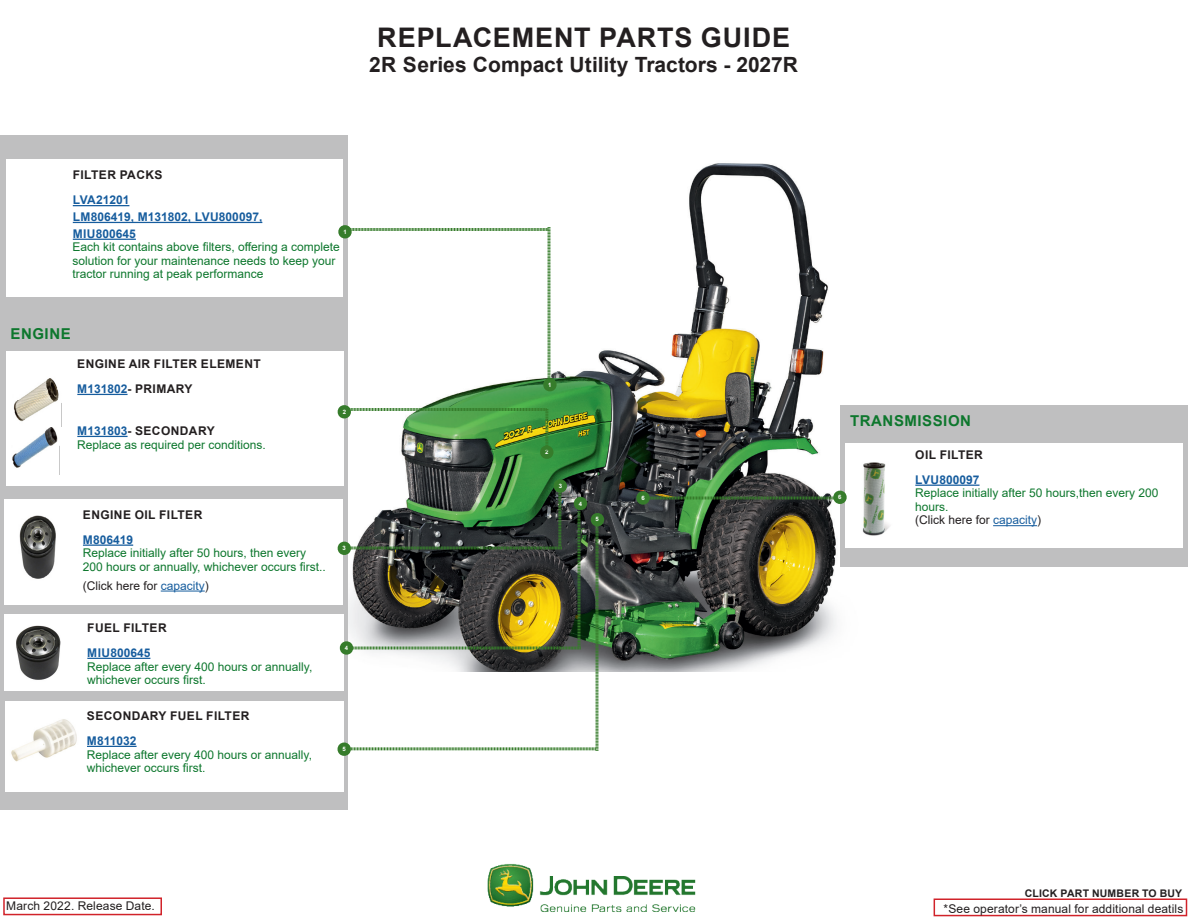
<style>
.page{position:relative;width:1188px;height:918px;background:#fff}
.page>*{position:absolute;margin:0;border:0;box-sizing:border-box;transform-origin:0 0}
.Title_Medium_24pt_Bl{font:700 27px "Arial";letter-spacing:.035em;color:#231f20}
.Title_Medium_24pt_Bl-2{font:700 21px "Arial";color:#231f20}
.head{font:700 15px "Arial";letter-spacing:.035em;color:#0d772d}
.Filter_Name{font:12px/13.5px "Arial";color:#0d772d}
.Filter_Name-2{font:700 12px/25.2px "Arial";letter-spacing:.035em;color:#231f20}
.Filter_Name-3{font:12px "Arial";letter-spacing:.01em;color:#231f20}
.Filter_Name-4{font:700 12px/16.8px "Arial";color:#175d9e}
.Filter_Name-5{font:700 12px/25.2px "Arial";letter-spacing:.01em;color:#231f20}
.t1{font:700 10.5px "Arial";letter-spacing:.02em;color:#231f20}
.Replace_Copy{font:700 6px "Arial";color:#fff}
.s1{color:#175d9e}
.s2{font-weight:700;color:#175d9e}
.s3{font-weight:700;color:#231f20}
.s4{color:#231f20}
</style>
<div class="page">
<img style="left:487px;top:864px;width:209px;height:48px">
<img style="left:405px;top:163px;width:436px;height:509px">
<div style="left:841px;top:405px;width:347px;height:162px;background:#bfbfc0"></div>
<div style="left:0;top:135px;width:348px;height:675px;background:#bfbfc0"></div>
<div style="left:845px;top:443px;width:338px;height:105px;background:#fff"></div>
<div style="left:4px;top:614px;width:340px;height:77px;background:#fff"></div>
<div style="left:3px;top:897px;width:159px;height:18px;background:#fff;border:2px solid #d1232a"></div>
<hr style="left:915px;top:485px;width:65px;height:1px;background:#175d9e">
<hr style="left:993px;top:525px;width:44px;height:1px;background:#175d9e">
<hr style="left:87px;top:658px;width:63px;height:1px;background:#175d9e">
<div style="left:5px;top:701px;width:338px;height:91px;background:#fff"></div>
<hr style="left:87px;top:746px;width:50px;height:1px;background:#175d9e">
<img style="left:862px;top:462px;width:28px;height:74px">
<img style="left:16px;top:625px;width:44px;height:55px">
<div style="left:6px;top:160px;width:337px;height:137px;background:#fff"></div>
<hr style="left:73px;top:205px;width:56px;height:1px;background:#175d9e">
<hr style="left:73px;top:222px;width:189px;height:1px;background:#175d9e">
<hr style="left:73px;top:239px;width:63px;height:1px;background:#175d9e">
<img style="left:11px;top:719px;width:66px;height:43px">
<svg style="left:751px;top:358px;width:3px;height:43px"></svg>
<div style="left:4px;top:500px;width:339px;height:105px;background:#fff"></div>
<div style="left:6px;top:352px;width:337px;height:134px;background:#fff"></div>
<svg style="left:335px;top:222px;width:223px;height:173px"></svg>
<hr style="left:83px;top:545px;width:50px;height:1px;background:#175d9e">
<hr style="left:161px;top:591px;width:44px;height:1px;background:#175d9e">
<hr style="left:77px;top:394px;width:51px;height:1px;background:#175d9e">
<hr style="left:77px;top:436px;width:51px;height:1px;background:#175d9e">
<img style="left:19px;top:515px;width:37px;height:64px">
<img style="left:12px;top:427px;width:48px;height:48px">
<img style="left:14px;top:378px;width:45px;height:44px">
<svg style="left:633px;top:487px;width:214px;height:21px;background:#455a44"></svg>
<div style="left:934px;top:898px;width:253px;height:18px;border:2px solid #d1232a"></div>
<img style="left:337px;top:402px;width:218px;height:60px">
<svg style="left:334px;top:476px;width:271px;height:283px"></svg>
<p class="Title_Medium_24pt_Bl" style="left:377px;top:18px;width:414px">REPLACEMENT PARTS GUIDE</p>
<p class="Title_Medium_24pt_Bl-2" style="left:369px;top:50px;width:430px">2R Series Compact Utility Tractors - 2027R</p>
<p class="Filter_Name-5" style="left:73px;top:163px;width:91px">FILTER PACKS<br><span class="s1">LVA21201</span></p>
<p class="Filter_Name-4" style="left:73px;top:209px;width:191px">LM806419, M131802, LVU800097,<br>MIU800645</p>
<p class="Filter_Name" style="left:73px;top:240px;width:269px">Each kit contains above filters, offering a complete solution for your maintenance needs to keep your tractor running at peak performance</p>
<p class="Replace_Copy" style="left:343px;top:228px;width:5px">1</p>
<p class="head" style="left:11px;top:323px;width:62px">ENGINE</p>
<p class="Filter_Name-2" style="left:77px;top:351px;width:185px">ENGINE AIR FILTER ELEMENT<br><span class="s1">M131802</span>- PRIMARY</p>
<p class="Filter_Name" style="left:77px;top:424px;width:190px"><span class="s2">M131803</span><span class="s3">- SECONDARY<br></span>Replace as required per conditions.</p>
<p class="Replace_Copy" style="left:343px;top:408px;width:5px">2</p>
<p class="Filter_Name-2" style="left:83px;top:502px;width:121px">ENGINE OIL FILTER<br><span class="s1">M806419</span></p>
<p class="Filter_Name" style="left:83px;top:546px;width:245px">Replace initially after 50 hours, then every<br>200 hours or annually, whichever occurs first..</p>
<p class="Filter_Name-3" style="left:83px;top:577px;width:128px">(Click here for <span class="s1">capacity</span>)</p>
<p class="Filter_Name-2" style="left:87px;top:615px;width:81px">FUEL FILTER<br><span class="s1">MIU800645</span></p>
<p class="Filter_Name" style="left:87px;top:660px;width:227px">Replace after every 400 hours or annually, whichever occurs first.</p>
<p class="Filter_Name-2" style="left:87px;top:703px;width:164px">SECONDARY FUEL FILTER<br><span class="s1">M811032</span></p>
<p class="Filter_Name" style="left:87px;top:748px;width:227px">Replace after every 400 hours or annually, whichever occurs first.</p>
<p class="Replace_Copy" style="left:342px;top:544px;width:5px">3</p>
<p class="Replace_Copy" style="left:345px;top:644px;width:5px">4</p>
<p class="Replace_Copy" style="left:342px;top:745px;width:5px">5</p>
<p class="Replace_Copy" style="left:548px;top:381px;width:5px">1</p>
<p class="head" style="left:850px;top:410px;width:122px">TRANSMISSION</p>
<p class="Replace_Copy" style="left:545px;top:448px;width:5px">2</p>
<p class="Filter_Name-2" style="left:915px;top:442px;width:69px">OIL FILTER<br><span class="s1">LVU800097</span></p>
<p class="Filter_Name" style="left:915px;top:486px;width:245px">Replace initially after 50 hours,then every 200 hours.<br><span class="s4">(Click here for</span> <span class="s1">capacity</span><span class="s4">)</span></p>
<p class="Replace_Copy" style="left:559px;top:482px;width:5px">3</p>
<p class="Replace_Copy" style="left:838px;top:493px;width:5px">6</p>
<p class="Replace_Copy" style="left:642px;top:494px;width:5px">6</p>
<p class="Replace_Copy" style="left:579px;top:499px;width:5px">4</p>
<p class="Replace_Copy" style="left:596px;top:515px;width:5px">5</p>
<p class="Filter_Name-3" style="left:6px;top:897px;width:150px">March 2022. Release Date.</p>
<p class="t1" style="left:1025px;top:886px;width:159px">CLICK PART NUMBER TO BUY</p>
<p class="Filter_Name-3" style="left:944px;top:901px;width:241px">*See operator’s manual for additional deatils</p>
</div>
